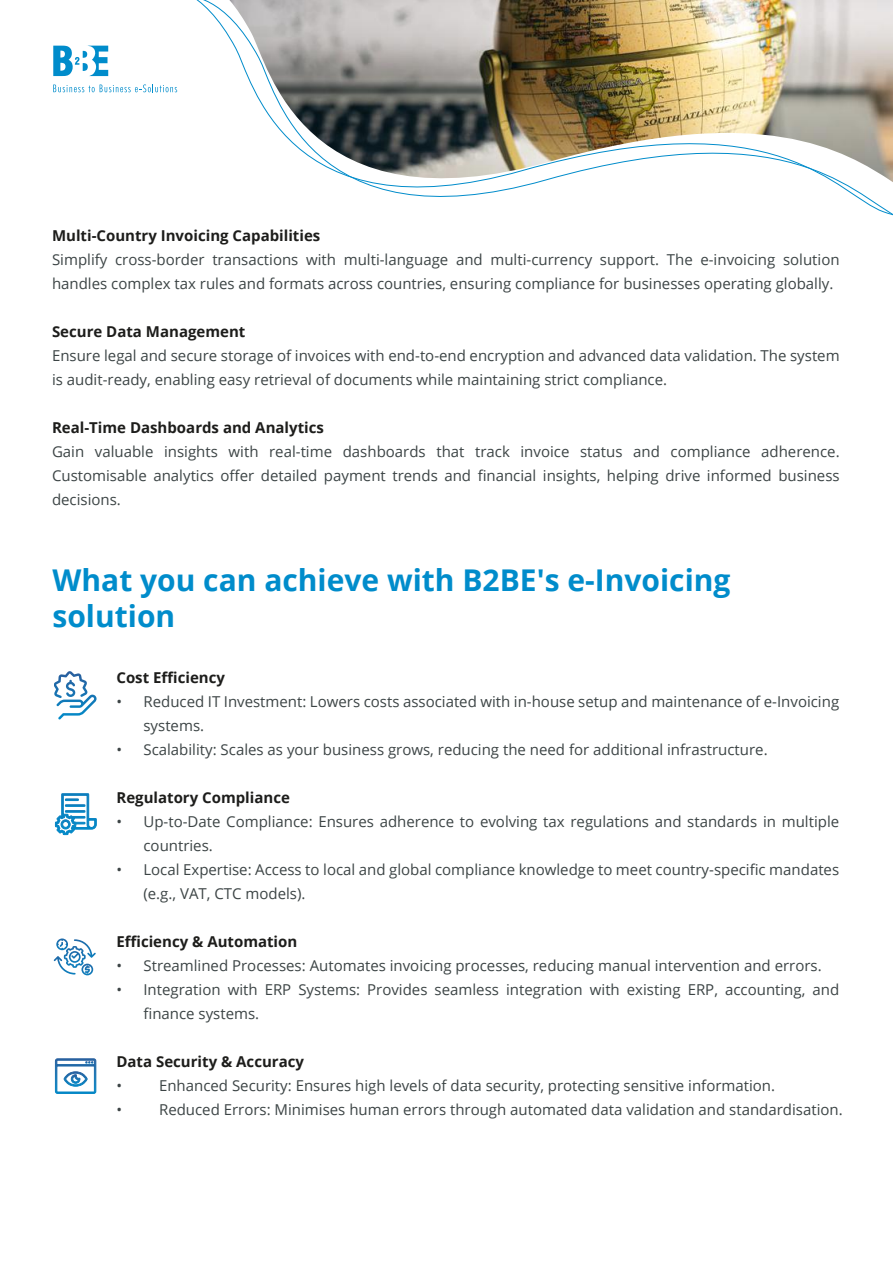
<style>
.page{position:relative;width:893px;height:1263px;background:#fff}
.page>*{position:absolute;margin:0;border:0;box-sizing:border-box;transform-origin:0 0}
.t1{font:700 30px/36px "Open Sans";color:#008ccb}
.t2{font:15px/24px "Open Sans";color:#3c4445}
.t3{font:700 15px "Open Sans";color:#1d1d1b}
</style>
<div class="page">
<svg style="left:53px;top:45px;width:55px;height:31px"></svg>
<svg style="left:53px;top:84px;width:111px;height:8px"></svg>
<img style="left:196px;top:0;width:697px;height:216px">
<svg style="left:54px;top:671px;width:43px;height:48px"></svg>
<svg style="left:55px;top:793px;width:42px;height:43px"></svg>
<div style="left:65px;top:810px;width:20px;height:3px;border:1px solid #fff"></div>
<svg style="left:54px;top:938px;width:42px;height:37px"></svg>
<svg style="left:55px;top:1058px;width:42px;height:36px"></svg>
<p class="t3" style="left:52px;top:225px;width:270px">Multi-Country Invoicing Capabilities</p>
<p class="t2" style="left:52px;top:247px;width:789px">Simplify cross-border transactions with multi-language and multi-currency support. The e-invoicing solution handles complex tax rules and formats across countries, ensuring compliance for businesses operating globally.</p>
<p class="t3" style="left:52px;top:321px;width:195px">Secure Data Management</p>
<p class="t2" style="left:52px;top:343px;width:789px">Ensure legal and secure storage of invoices with end-to-end encryption and advanced data validation. The system is audit-ready, enabling easy retrieval of documents while maintaining strict compliance.</p>
<p class="t3" style="left:52px;top:417px;width:273px">Real-Time Dashboards and Analytics</p>
<p class="t2" style="left:52px;top:439px;width:789px;text-align:justify">Gain valuable insights with real-time dashboards that track invoice status and compliance adherence.<br>Customisable analytics offer detailed payment trends and financial insights, helping drive informed business decisions.</p>
<h1 class="t1" style="left:52px;top:562px;width:679px">What you can achieve with B2BE's e-Invoicing solution</h1>
<p class="t3" style="left:116px;top:667px;width:110px">Cost Efficiency</p>
<p class="t2" style="left:143px;top:689px;width:697px;text-indent:-27px">• Reduced IT Investment: Lowers costs associated with in-house setup and maintenance of e-Invoicing systems.</p>
<p class="t2" style="left:116px;top:737px;width:653px">• Scalability: Scales as your business grows, reducing the need for additional infrastructure.</p>
<p class="t3" style="left:116px;top:787px;width:175px">Regulatory Compliance</p>
<p class="t2" style="left:143px;top:809px;width:697px;text-indent:-27px">• Up-to-Date Compliance: Ensures adherence to evolving tax regulations and standards in multiple countries.</p>
<p class="t2" style="left:143px;top:857px;width:697px;text-indent:-27px">• Local Expertise: Access to local and global compliance knowledge to meet country-specific mandates (e.g., VAT, CTC models).</p>
<p class="t3" style="left:116px;top:931px;width:182px">Efficiency &amp; Automation</p>
<p class="t2" style="left:116px;top:953px;width:707px">• Streamlined Processes: Automates invoicing processes, reducing manual intervention and errors.</p>
<p class="t2" style="left:143px;top:977px;width:697px;text-indent:-27px">• Integration with ERP Systems: Provides seamless integration with existing ERP, accounting, and finance systems.</p>
<p class="t3" style="left:116px;top:1051px;width:189px">Data Security &amp; Accuracy</p>
<p class="t2" style="left:116px;top:1073px;width:7px">•</p>
<p class="t2" style="left:159px;top:1073px;width:618px">Enhanced Security: Ensures high levels of data security, protecting sensitive information.</p>
<p class="t2" style="left:116px;top:1097px;width:7px">•</p>
<p class="t2" style="left:159px;top:1097px;width:685px">Reduced Errors: Minimises human errors through automated data validation and standardisation.</p>
</div>
